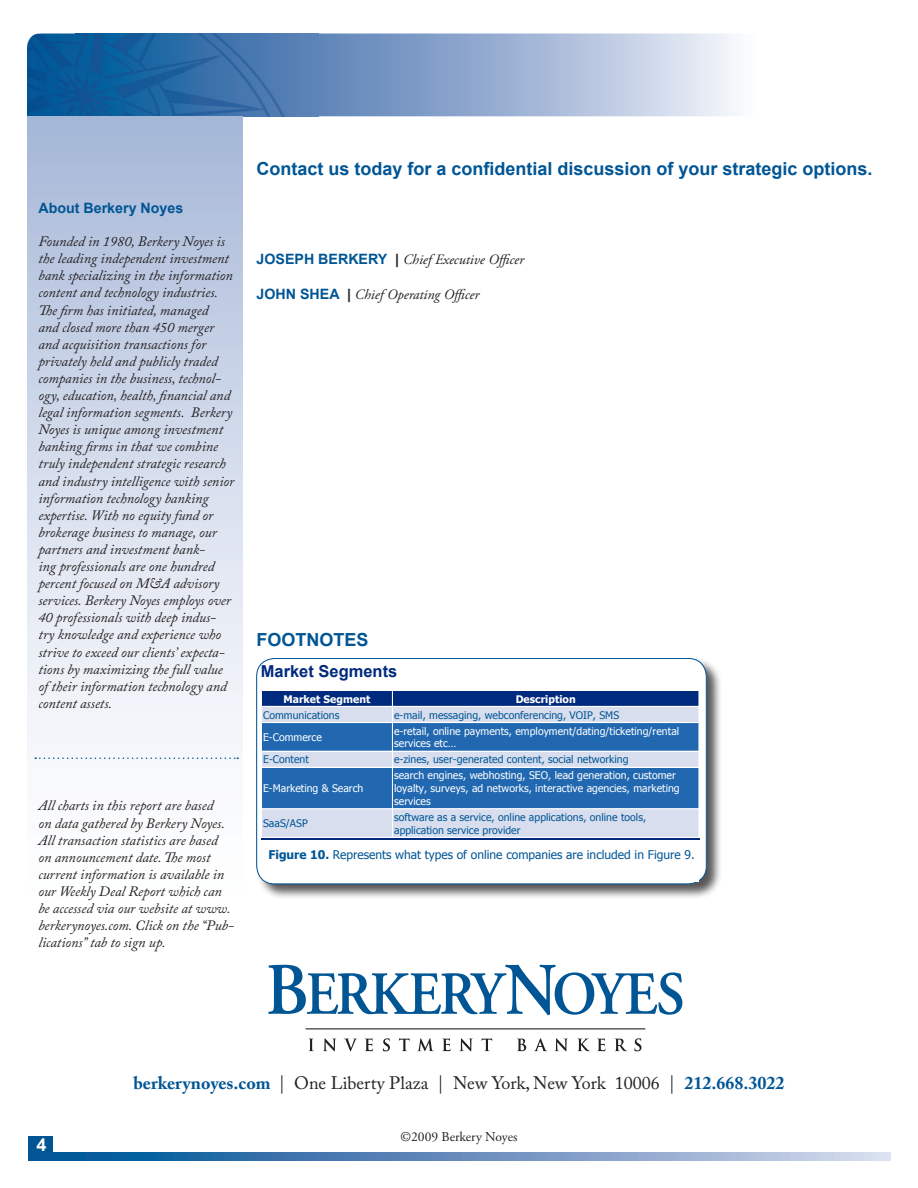
<style>
.page{position:relative;width:918px;height:1188px;background:#fff}
.page>*{position:absolute;margin:0;border:0;box-sizing:border-box;transform-origin:0 0}
.t1{font:700 18px "Arial";color:#005595}
.t2{font:18px "Adobe Caslon Pro";color:#231f20}
.t3{font:700 18px "Arial";color:#fff}
.t4{font:700 16.5px "Arial";color:#002a7e}
.t5{font:italic 14.25px/17.1px "Adobe Caslon Pro";color:#231f20}
.t6{font:italic 14.25px "Adobe Garamond Pro";color:#231f20}
.t7{font:700 14.25px "Arial";color:#005595}
.t8{font:13.5px "Adobe Garamond Pro";color:#231f20}
.t9{font:12px "Tahoma";color:#005595}
.t10{font:10.5px/12.8px "Tahoma";color:#fff}
.t11{font:10.5px/12.8px "Tahoma";letter-spacing:.005em;color:#005697}
.t12{font:700 10.5px "Tahoma";letter-spacing:.005em;color:#fff}
.s1{font-family:"Arial";font-weight:700;font-style:normal;color:#005595}
.s2{font-family:"Arial";font-weight:700;font-style:normal}
.s3{font-weight:700}
.s4{font-weight:700;color:#005595}
</style>
<div class="page">
<svg style="left:318px;top:35px;width:419px;height:81px"></svg>
<img style="left:27px;top:34px;width:291px;height:82px">
<svg style="left:40px;top:34px;width:851px;height:1px"></svg>
<svg style="left:27px;top:116px;width:862px;height:1px"></svg>
<div style="left:28px;top:1136px;width:25px;height:25px;background:#005595"></div>
<div style="left:27px;top:116px;width:216px;height:807px;background:linear-gradient(to bottom,#aabad9,#fff)"></div>
<svg style="left:53px;top:1152px;width:838px;height:9px"></svg>
<svg style="left:309px;top:1039px;width:5px;height:12px"></svg>
<svg style="left:323px;top:1038px;width:13px;height:13px"></svg>
<svg style="left:345px;top:1039px;width:11px;height:12px"></svg>
<svg style="left:365px;top:1038px;width:8px;height:13px"></svg>
<svg style="left:383px;top:1038px;width:7px;height:13px"></svg>
<svg style="left:399px;top:1038px;width:11px;height:13px"></svg>
<svg style="left:417px;top:1038px;width:17px;height:13px"></svg>
<svg style="left:442px;top:1038px;width:9px;height:13px"></svg>
<svg style="left:459px;top:1038px;width:14px;height:13px"></svg>
<svg style="left:481px;top:1038px;width:11px;height:13px"></svg>
<svg style="left:517px;top:1039px;width:9px;height:12px"></svg>
<svg style="left:534px;top:1038px;width:13px;height:13px"></svg>
<svg style="left:555px;top:1038px;width:13px;height:13px"></svg>
<svg style="left:577px;top:1039px;width:13px;height:12px"></svg>
<svg style="left:597px;top:1038px;width:8px;height:13px"></svg>
<svg style="left:615px;top:1039px;width:12px;height:12px"></svg>
<svg style="left:634px;top:1038px;width:8px;height:13px"></svg>
<hr style="left:306px;top:1028px;width:339px;height:1px;background:#231f20">
<svg style="left:268px;top:965px;width:414px;height:50px"></svg>
<svg style="left:35px;top:758px;width:203px;height:1px"></svg>
<div style="left:256px;top:658px;width:466px;height:242px;background:#231f20;opacity:.75"></div>
<svg style="left:261px;top:662px;width:445px;height:222px"></svg>
<hr style="left:261px;top:838px;width:439px;height:1px;background:#002a7e">
<svg style="left:261px;top:690px;width:439px;height:148px"></svg>
<div style="left:256px;top:658px;width:450px;height:226px;border:1px solid #005595;border-radius:18px"></div>
<div style="left:268px;top:844px;width:431px;height:38px;background:#fff"></div>
<p class="t7" style="left:38px;top:198px;width:146px">About Berkery Noyes</p>
<p class="t5" style="left:38px;top:233px;width:192px">Founded in 1980, Berkery Noyes is the leading independent investment</p>
<p class="t5" style="left:38px;top:267px;width:197px">bank specializing in the information content and technology industries.<br>The firm has initiated, managed<br>and closed more than 450 merger and acquisition transactions for privately held and publicly traded companies in the business, technol&shy;ogy, education, health, financial and legal information segments. Berkery Noyes is unique among investment banking firms in that we combine truly independent strategic research and industry intelligence with senior information technology banking expertise. With no equity fund or brokerage business to manage, our partners and investment bank-<br>ing professionals are one hundred percent focused on M&amp;A advisory services. Berkery Noyes employs over 40 professionals with deep indus&shy;try knowledge and experience who strive to exceed our clients’ expecta&shy;tions by maximizing the full value of their information technology and content assets.</p>
<p class="t5" style="left:38px;top:797px;width:197px">All charts in this report are based<br>on data gathered by Berkery Noyes.<br>All transaction statistics are based on announcement date. The most current information is available in our Weekly Deal Report which can be accessed via our website at www. berkerynoyes.com. Click on the “Pub&shy;lications” tab to sign up.</p>
<p class="t1" style="left:256px;top:157px;width:618px">Contact us today for a confidential discussion of your strategic options.</p>
<p class="t6" style="left:256px;top:251px;width:269px"><span class="s1">JOSEPH BERKERY</span> <span class="s2">|</span> Chief Executive Officer</p>
<p class="t6" style="left:256px;top:285px;width:224px"><span class="s1">JOHN SHEA</span> <span class="s2">|</span> Chief Operating Officer</p>
<p class="t1" style="left:257px;top:628px;width:114px">FOOTNOTES</p>
<p class="t4" style="left:261px;top:660px;width:138px">Market Segments</p>
<p class="t12" style="left:283px;top:691px;width:88px">Market Segment</p>
<p class="t12" style="left:516px;top:691px;width:62px">Description</p>
<p class="t11" style="left:263px;top:708px;width:78px">Communications</p>
<p class="t11" style="left:394px;top:708px;width:227px">e-mail, messaging, webconferencing, VOIP, SMS</p>
<p class="t10" style="left:263px;top:730px;width:60px">E-Commerce</p>
<p class="t10" style="left:394px;top:724px;width:287px">e-retail, online payments, employment/dating/ticketing/rental services etc…</p>
<p class="t11" style="left:263px;top:753px;width:47px">E-Content</p>
<p class="t11" style="left:394px;top:753px;width:236px">e-zines, user-generated content, social networking</p>
<p class="t10" style="left:263px;top:781px;width:102px">E-Marketing &amp; Search</p>
<p class="t10" style="left:394px;top:769px;width:287px">search engines, webhosting, SEO, lead generation, customer loyalty, surveys, ad networks, interactive agencies, marketing services</p>
<p class="t11" style="left:263px;top:816px;width:46px">SaaS/ASP</p>
<p class="t11" style="left:394px;top:810px;width:254px">software as a service, online applications, online tools, application service provider</p>
<p class="t9" style="left:268px;top:847px;width:428px"><span class="s3">Figure 10.</span> Represents what types of online companies are included in Figure 9.</p>
<p class="t3" style="left:37px;top:1132px;width:12px">4</p>
<p class="t2" style="left:134px;top:1073px;width:652px"><span class="s4">berkerynoyes.com</span> | One Liberty Plaza | New York, New York 10006 | <span class="s4">212.668.3022</span></p>
<p class="t8" style="left:401px;top:1129px;width:118px">©2009 Berkery Noyes</p>
</div>
